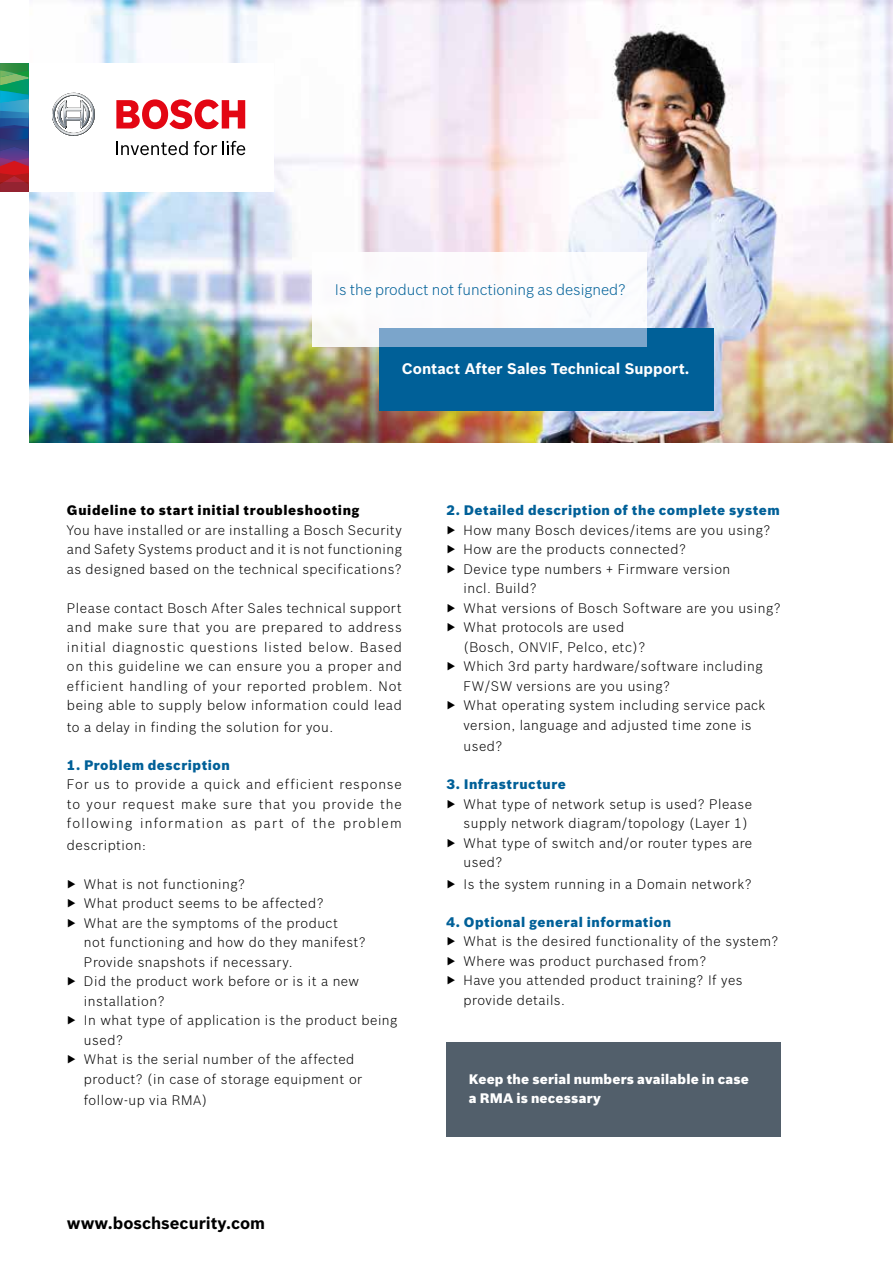
<style>
.page{position:relative;width:893px;height:1263px;background:#fff}
.page>*{position:absolute;margin:0;border:0;box-sizing:border-box;transform-origin:0 0}
.t1{font:700 16.5px "Bosch Sans";color:#000}
.t2{font:300 15px "Bosch Sans";color:#006098}
.t3{font:700 15px "Bosch Sans";color:#fff}
.t4{font:300 13.5px/19.5px "Bosch Sans";letter-spacing:.04em;color:#000;text-align:justify}
.t5{font:900 13.5px "Bosch Sans";letter-spacing:.04em;color:#006098}
.t6{font:900 13.5px/18.9px "Bosch Sans";letter-spacing:.015em;color:#fff}
.t7{font:900 13.5px "Bosch Sans";letter-spacing:.045em;color:#000}
</style>
<div class="page">
<img style="left:29px;top:0;width:864px;height:442px">
<div style="left:446px;top:1042px;width:335px;height:95px;background:#525f6b"></div>
<div style="left:313px;top:253px;width:334px;height:94px;background:#fff"></div>
<div style="left:379px;top:328px;width:335px;height:82px;background:#006098"></div>
<div style="left:379px;top:328px;width:268px;height:19px;background:#7ba5cb"></div>
<div style="left:0;top:63px;width:274px;height:129px;background:#fff"></div>
<svg style="left:0;top:63px;width:28px;height:129px;background:#4e5f73"></svg>
<svg style="left:52px;top:93px;width:43px;height:43px"></svg>
<svg style="left:116px;top:141px;width:72px;height:14px"></svg>
<svg style="left:194px;top:141px;width:51px;height:14px"></svg>
<svg style="left:116px;top:99px;width:129px;height:30px"></svg>
<p class="t2" style="left:335px;top:280px;width:293px">Is the product not functioning as designed?</p>
<p class="t3" style="left:402px;top:357px;width:289px">Contact After Sales Technical Support.</p>
<p class="t7" style="left:67px;top:500px;width:294px">Guideline to start initial troubleshooting</p>
<p class="t4" style="left:67px;top:519px;width:336px">You have installed or are installing a Bosch Security and Safety Systems product and it is not functioning as designed based on the technical specifications?</p>
<p class="t4" style="left:67px;top:597px;width:337px">Please contact Bosch After Sales technical support and make sure that you are prepared to address initial diagnostic questions listed below. Based on this guideline we can ensure you a proper and efficient handling of your reported problem. Not being able to supply below information could lead</p>
<p class="t4" style="left:67px;top:716px;width:268px">to a delay in finding the solution for you.</p>
<p class="t5" style="left:67px;top:754px;width:164px">1. Problem description</p>
<p class="t4" style="left:67px;top:774px;width:336px">For us to provide a quick and efficient response to your request make sure that you provide the following information as part of the problem</p>
<p class="t4" style="left:67px;top:834px;width:81px">description:</p>
<p class="t4" style="left:67px;top:873px;width:180px">▶ What is not functioning?</p>
<p class="t4" style="left:67px;top:893px;width:258px">▶ What product seems to be affected?</p>
<p class="t4" style="left:67px;top:912px;width:272px">▶ What are the symptoms of the product</p>
<p class="t4" style="left:84px;top:932px;width:283px">not functioning and how do they manifest?</p>
<p class="t4" style="left:84px;top:951px;width:210px">Provide snapshots if necessary.</p>
<p class="t4" style="left:67px;top:971px;width:294px">▶ Did the product work before or is it a new</p>
<p class="t4" style="left:84px;top:990px;width:82px">installation?</p>
<p class="t4" style="left:67px;top:1010px;width:332px">▶ In what type of application is the product being</p>
<p class="t4" style="left:84px;top:1029px;width:40px">used?</p>
<p class="t4" style="left:67px;top:1049px;width:289px">▶ What is the serial number of the affected</p>
<p class="t4" style="left:84px;top:1068px;width:280px">product? (in case of storage equipment or</p>
<p class="t4" style="left:84px;top:1090px;width:125px">follow-up via RMA)</p>
<p class="t1" style="left:67px;top:1210px;width:200px">www.boschsecurity.com</p>
<p class="t5" style="left:446px;top:500px;width:335px">2. Detailed description of the complete system</p>
<p class="t4" style="left:446px;top:519px;width:325px">▶ How many Bosch devices/items are you using?</p>
<p class="t4" style="left:446px;top:539px;width:241px">▶ How are the products connected?</p>
<p class="t4" style="left:446px;top:558px;width:285px">▶ Device type numbers + Firmware version</p>
<p class="t4" style="left:463px;top:578px;width:75px">incl. Build?</p>
<p class="t4" style="left:446px;top:597px;width:336px">▶ What versions of Bosch Software are you using?</p>
<p class="t4" style="left:446px;top:617px;width:179px">▶ What protocols are used</p>
<p class="t4" style="left:463px;top:636px;width:183px">(Bosch, ONVIF, Pelco, etc)?</p>
<p class="t4" style="left:446px;top:656px;width:318px">▶ Which 3rd party hardware/software including</p>
<p class="t4" style="left:463px;top:675px;width:208px">FW/SW versions are you using?</p>
<p class="t4" style="left:446px;top:695px;width:320px">▶ What operating system including service pack</p>
<p class="t4" style="left:463px;top:714px;width:290px">version, language and adjusted time zone is</p>
<p class="t4" style="left:463px;top:736px;width:40px">used?</p>
<p class="t5" style="left:446px;top:774px;width:121px">3. Infrastructure</p>
<p class="t4" style="left:446px;top:793px;width:307px">▶ What type of network setup is used? Please</p>
<p class="t4" style="left:463px;top:813px;width:286px">supply network diagram/topology (Layer 1)</p>
<p class="t4" style="left:446px;top:832px;width:307px">▶ What type of switch and/or router types are</p>
<p class="t4" style="left:463px;top:852px;width:40px">used?</p>
<p class="t4" style="left:446px;top:873px;width:307px">▶ Is the system running in a Domain network?</p>
<p class="t5" style="left:446px;top:911px;width:226px">4. Optional general information</p>
<p class="t4" style="left:446px;top:930px;width:333px">▶ What is the desired functionality of the system?</p>
<p class="t4" style="left:446px;top:950px;width:261px">▶ Where was product purchased from?</p>
<p class="t4" style="left:446px;top:969px;width:298px">▶ Have you attended product training? If yes</p>
<p class="t4" style="left:463px;top:989px;width:103px">provide details.</p>
<p class="t6" style="left:469px;top:1068px;width:282px">Keep the serial numbers available in case a RMA is necessary</p>
</div>
